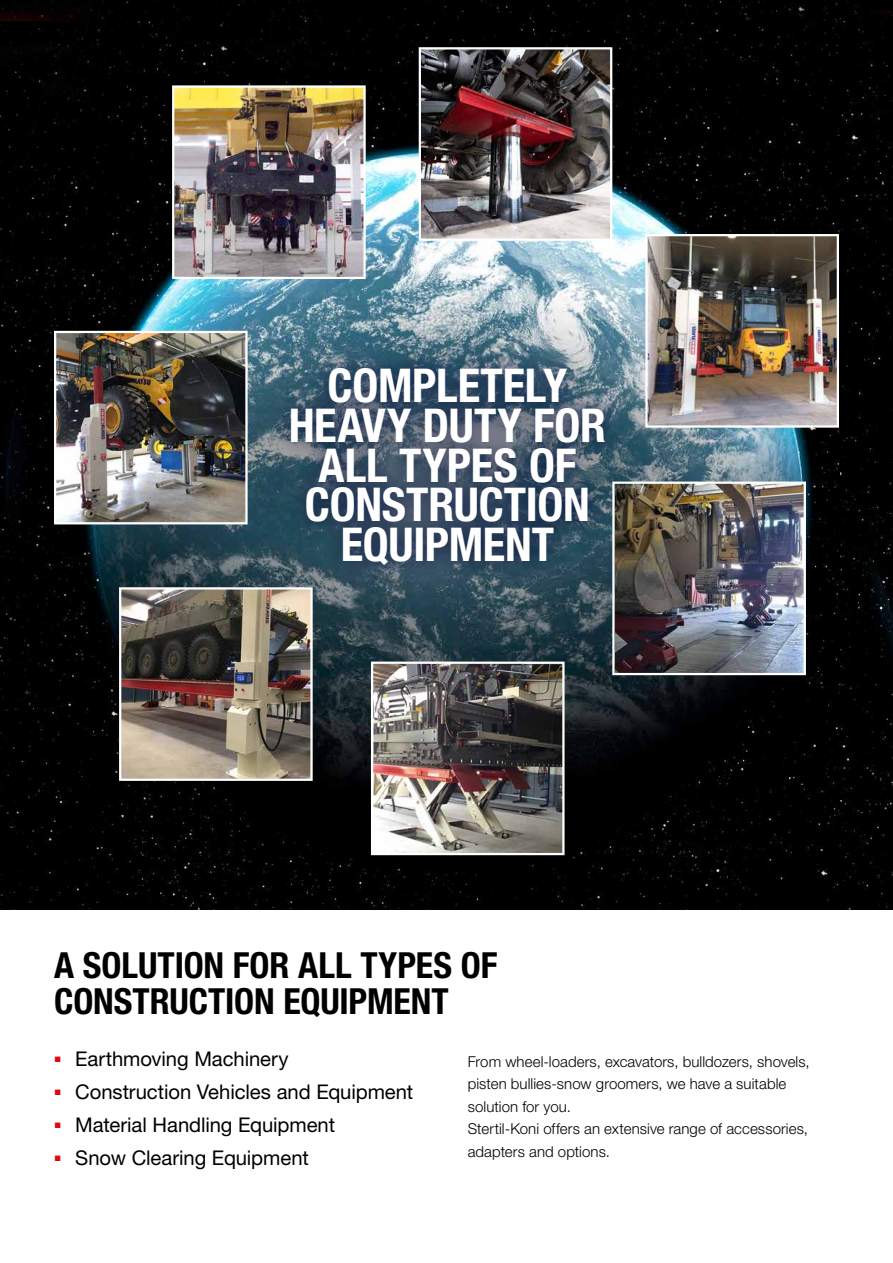
<style>
.page{position:relative;width:893px;height:1263px;background:#fff}
.page>*{position:absolute;margin:0;border:0;box-sizing:border-box;transform-origin:0 0}
.t1{font:700 condensed 46.65px/39.6px "Helvetica Neue LT Std";letter-spacing:-.005em;color:#fff;text-align:center}
.t2{font:700 condensed 36px/36px "Helvetica Neue LT Std";letter-spacing:-.005em;color:#000}
.t3{font:20.25px "Helvetica Neue LT Std";letter-spacing:-.005em;color:#000}
.t4{font:300 15px/22.5px "Helvetica Neue LT Std";letter-spacing:.005em;color:#000}
.s1{font-family:"Arial";font-weight:700;color:#e30613}
</style>
<div class="page">
<img style="left:0;top:0;width:893px;height:909px">
<img style="left:57px;top:334px;width:188px;height:187px">
<div style="left:54px;top:331px;width:194px;height:193px;border:2px solid #fff"></div>
<img style="left:648px;top:237px;width:188px;height:188px">
<div style="left:645px;top:234px;width:194px;height:194px;border:2px solid #fff"></div>
<img style="left:175px;top:88px;width:188px;height:188px">
<div style="left:172px;top:85px;width:194px;height:194px;border:2px solid #fff"></div>
<img style="left:374px;top:665px;width:188px;height:187px">
<div style="left:371px;top:662px;width:194px;height:193px;border:2px solid #fff"></div>
<img style="left:122px;top:590px;width:188px;height:188px">
<div style="left:119px;top:587px;width:194px;height:194px;border:2px solid #fff"></div>
<img style="left:422px;top:50px;width:187px;height:188px">
<div style="left:419px;top:47px;width:193px;height:194px;border:2px solid #fff"></div>
<img style="left:615px;top:485px;width:188px;height:187px">
<div style="left:612px;top:482px;width:194px;height:193px;border:2px solid #fff"></div>
<svg style="left:272px;top:350px;width:351px;height:232px;background:#395065"></svg>
<h1 class="t1" style="left:289px;top:365px;width:319px">COMPLETELY<br>HEAVY DUTY FOR<br>ALL TYPES OF<br>CONSTRUCTION<br>EQUIPMENT</h1>
<h2 class="t2" style="left:54px;top:946px;width:445px">A SOLUTION FOR ALL TYPES OF<br>CONSTRUCTION EQUIPMENT</h2>
<h3 class="t3" style="left:54px;top:1046px;width:236px"><span class="s1">▪</span> Earthmoving Machinery</h3>
<h3 class="t3" style="left:54px;top:1079px;width:361px"><span class="s1">▪</span> Construction Vehicles and Equipment</h3>
<h3 class="t3" style="left:54px;top:1112px;width:283px"><span class="s1">▪</span> Material Handling Equipment</h3>
<h3 class="t3" style="left:54px;top:1145px;width:256px"><span class="s1">▪</span> Snow Clearing Equipment</h3>
<p class="t4" style="left:468px;top:1050px;width:343px">From wheel-loaders, excavators, bulldozers, shovels, pisten bullies-snow groomers, we have a suitable solution for you.<br>Stertil-Koni offers an extensive range of accessories, adapters and options.</p>
</div>
